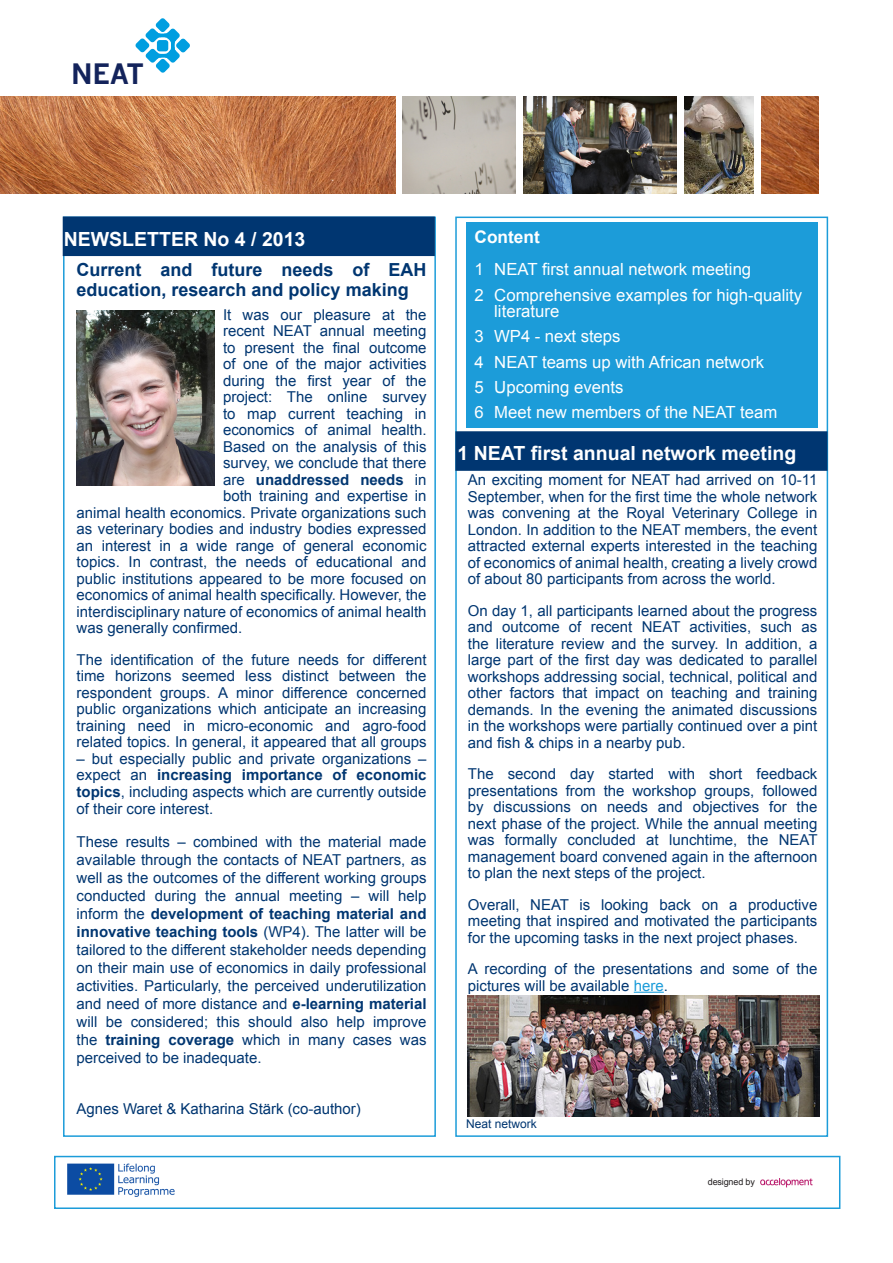
<style>
.page{position:relative;width:893px;height:1263px;background:#fff}
.page>*{position:absolute;margin:0;border:0;box-sizing:border-box;transform-origin:0 0}
.t1{font:700 27.6px "News Gothic";color:#13235b}
.t2{font:700 19.5px "Arial";color:#fff}
.Text{font:700 18px/19.5px "Arial";color:#003671}
.t3{font:700 17.25px "Arial";color:#fff}
.t4{font:16.8px/16.8px "Arial";color:#fff}
.Text-2{font:15px/16.5px "Arial";color:#003671;text-align:justify}
.t5{font:700 15px "Arial";color:#003671}
.t6{font:12px "Arial";color:#003671}
.t7{font:9px "Arial";letter-spacing:-.015em;color:#231f20}
.s1{font-weight:400}
.s2{font-weight:700}
.s3{color:#1c9cd9}
</style>
<div class="page">
<img style="left:0;top:96px;width:396px;height:98px">
<img style="left:761px;top:96px;width:57px;height:98px">
<svg style="left:402px;top:96px;width:114px;height:98px;background:#bcb7af"></svg>
<img style="left:684px;top:96px;width:70px;height:98px">
<img style="left:523px;top:96px;width:154px;height:98px">
<svg style="left:135px;top:18px;width:55px;height:55px"></svg>
<div style="left:54px;top:1156px;width:786px;height:53px;border:2px solid #1c9cd9"></div>
<img style="left:67px;top:1163px;width:108px;height:34px">
<img style="left:761px;top:1178px;width:52px;height:9px">
<div style="left:455px;top:217px;width:373px;height:920px;border:2px solid #1c9cd9"></div>
<div style="left:63px;top:216px;width:372px;height:40px;background:#003671;border:2px solid #003671"></div>
<img style="left:77px;top:311px;width:138px;height:174px">
<div style="left:466px;top:222px;width:351px;height:205px;background:#1c9cd9"></div>
<div style="left:455px;top:431px;width:372px;height:40px;background:#003671;border:2px solid #003671"></div>
<img style="left:468px;top:996px;width:351px;height:120px">
<hr style="left:634px;top:992px;width:30px;height:1px;background:#1c9cd9">
<h1 class="t1" style="left:71px;top:57px;width:75px">NEAT</h1>
<p class="t2" style="left:64px;top:226px;width:243px">NEWSLETTER No 4 / 2013</p>
<p class="Text" style="left:77px;top:261px;width:352px">Current and future needs of EAH education, research and policy making</p>
<p class="Text-2" style="left:223px;top:307px;width:205px">It was our pleasure at the</p>
<p class="Text-2" style="left:223px;top:323px;width:205px">recent NEAT annual meeting</p>
<p class="Text-2" style="left:223px;top:340px;width:205px">to present the final outcome</p>
<p class="Text-2" style="left:223px;top:356px;width:205px">of one of the major activities</p>
<p class="Text-2" style="left:223px;top:373px;width:205px">during the first year of the</p>
<p class="Text-2" style="left:223px;top:389px;width:205px">project: The online survey</p>
<p class="Text-2" style="left:223px;top:406px;width:205px">to map current teaching in</p>
<p class="Text-2" style="left:223px;top:422px;width:205px">economics of animal health.</p>
<p class="Text-2" style="left:223px;top:439px;width:205px">Based on the analysis of this</p>
<p class="Text-2" style="left:223px;top:455px;width:205px">survey, we conclude that there</p>
<p class="t5" style="left:223px;top:470px;width:205px"><span class="s1">are</span> unaddressed needs <span class="s1">in</span></p>
<p class="Text-2" style="left:223px;top:488px;width:205px">both training and expertise in</p>
<p class="Text-2" style="left:77px;top:505px;width:352px">animal health economics. Private organizations such</p>
<p class="Text-2" style="left:77px;top:521px;width:352px">as veterinary bodies and industry bodies expressed</p>
<p class="Text-2" style="left:77px;top:538px;width:352px">an interest in a wide range of general economic</p>
<p class="Text-2" style="left:77px;top:554px;width:352px">topics. In contrast, the needs of educational and</p>
<p class="Text-2" style="left:77px;top:571px;width:352px">public institutions appeared to be more focused on</p>
<p class="Text-2" style="left:77px;top:587px;width:352px">economics of animal health specifically. However, the</p>
<p class="Text-2" style="left:77px;top:604px;width:352px">interdisciplinary nature of economics of animal health</p>
<p class="Text-2" style="left:77px;top:620px;width:167px">was generally confirmed.</p>
<p class="Text-2" style="left:77px;top:652px;width:352px">The identification of the future needs for different time horizons seemed less distinct between the respondent groups. A minor difference concerned public organizations which anticipate an increasing training need in micro-economic and agro-food related topics. In general, it appeared that all groups</p>
<p class="Text-2" style="left:77px;top:751px;width:352px">– but especially public and private organizations – expect an <span class="s2">increasing importance of economic topics</span>, including aspects which are currently outside of their core interest.</p>
<p class="Text-2" style="left:77px;top:832px;width:352px;line-height:18px">These results – combined with the material made available through the contacts of NEAT partners, as well as the outcomes of the different working groups conducted during the annual meeting – will help inform the <span class="s2">development of teaching material and innovative teaching tools</span> (WP4). The latter will be tailored to the different stakeholder needs depending on their main use of economics in daily professional activities. Particularly, the perceived underutilization and need of more distance and <span class="s2">e-learning material </span>will be considered; this should also help improve the <span class="s2">training coverage</span> which in many cases was perceived to be inadequate.</p>
<p class="Text-2" style="left:77px;top:1101px;width:286px">Agnes Waret &amp; Katharina Stärk (co-author)</p>
<p class="t3" style="left:474px;top:226px;width:67px">Content</p>
<p class="t4" style="left:474px;top:261px;width:278px">1 NEAT first annual network meeting</p>
<p class="t4" style="left:494px;top:286px;width:309px;text-indent:-20px">2 Comprehensive examples for high-quality literature</p>
<p class="t4" style="left:474px;top:328px;width:147px">3 WP4 - next steps</p>
<p class="t4" style="left:474px;top:354px;width:291px">4 NEAT teams up with African network</p>
<p class="t4" style="left:474px;top:379px;width:151px">5 Upcoming events</p>
<p class="t4" style="left:474px;top:404px;width:304px">6 Meet new members of the NEAT team</p>
<p class="t2" style="left:457px;top:440px;width:340px">1 NEAT first annual network meeting</p>
<p class="Text-2" style="left:468px;top:472px;width:351px">An exciting moment for NEAT had arrived on 10-11<br>September, when for the first time the whole network was convening at the Royal Veterinary College in London. In addition to the NEAT members, the event attracted external experts interested in the teaching of economics of animal health, creating a lively crowd of about 80 participants from across the world.</p>
<p class="Text-2" style="left:468px;top:602px;width:351px">On day 1, all participants learned about the progress and outcome of recent NEAT activities, such as the literature review and the survey. In addition, a large part of the first day was dedicated to parallel workshops addressing social, technical, political and other factors that impact on teaching and training demands. In the evening the animated discussions in the workshops were partially continued over a pint and fish &amp; chips in a nearby pub.</p>
<p class="Text-2" style="left:468px;top:766px;width:351px">The second day started with short feedback presentations from the workshop groups, followed by discussions on needs and objectives for the next phase of the project. While the annual meeting was formally concluded at lunchtime, the NEAT management board convened again in the afternoon to plan the next steps of the project.</p>
<p class="Text-2" style="left:468px;top:896px;width:351px">Overall, NEAT is looking back on a productive meeting that inspired and motivated the participants for the upcoming tasks in the next project phases.</p>
<p class="Text-2" style="left:468px;top:961px;width:351px">A recording of the presentations and some of the pictures will be available <span class="s3">here</span>.</p>
<p class="t6" style="left:466px;top:1116px;width:72px">Neat network</p>
<p class="t7" style="left:708px;top:1176px;width:49px">designed by</p>
</div>
